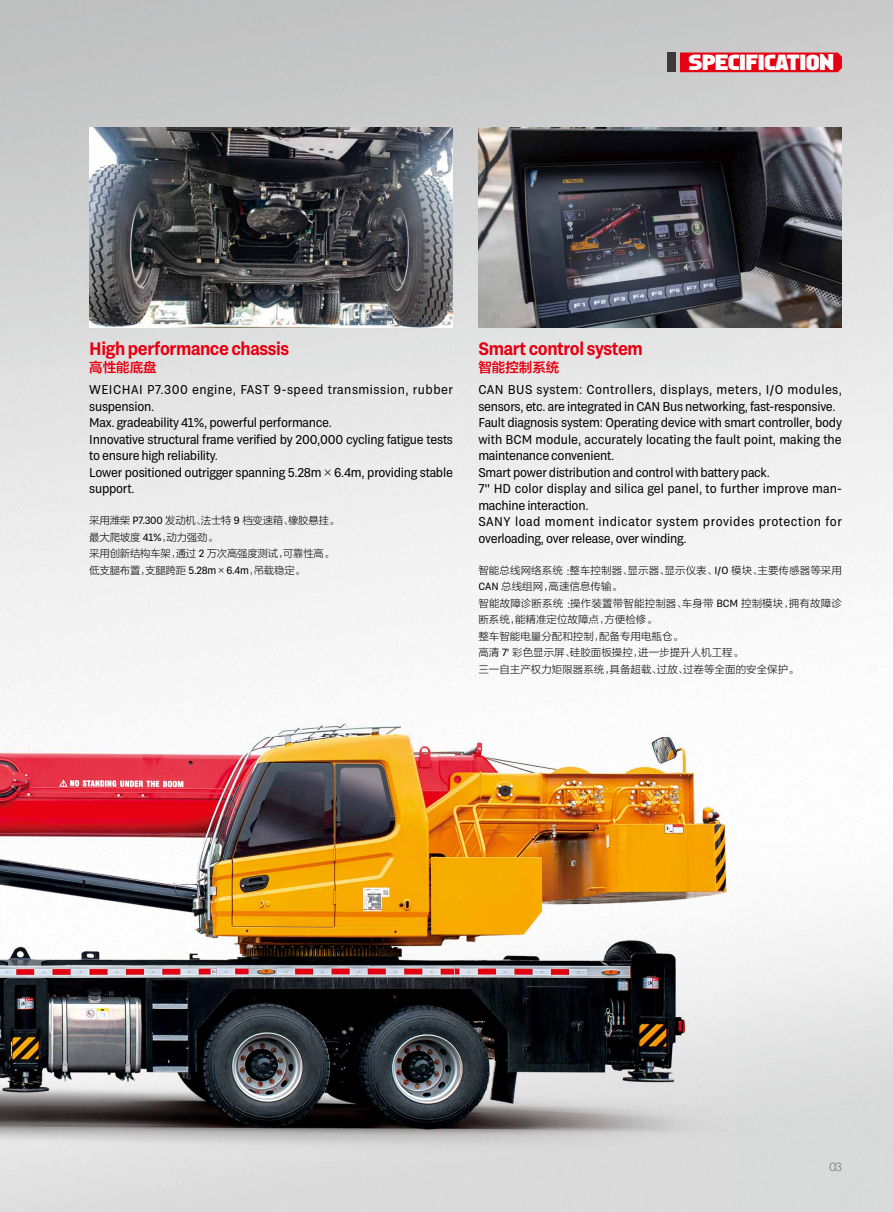
<style>
.page{position:relative;width:893px;height:1212px;background:#fff}
.page>*{position:absolute;margin:0;border:0;box-sizing:border-box;transform-origin:0 0}
.t1{font:20.1px "HF Spaceship";letter-spacing:-.03em;color:#fff}
.t2{font:600 18px "TRY Grtsk Exa";letter-spacing:-.02em;color:#e60012}
.t3{font:13.5px "FZLTZCHK GBK1 0";color:#e60012}
.t4{font:12.75px/16.5px "TRY Grtsk Exa";letter-spacing:-.02em;color:#000}
.t5{font:300 12px "Helvetica Neue";color:#727171}
.t6{font:10.5px/16.5px "FZLTKHK GBK1 0";color:#000}
.t7{font:10.5px/16.5px "FZLTKHK GBK1 0";letter-spacing:-.02em;color:#000}
.s1{font-family:"FZLTKHK GBK1 0"}
.s2{font-family:"TRY Grtsk Exa"}
</style>
<div class="page">
<img style="left:0;top:0;width:893px;height:1212px">
<img style="left:89px;top:128px;width:364px;height:199px">
<img style="left:478px;top:128px;width:364px;height:199px">
<div style="left:680px;top:53px;width:162px;height:19px;background:#e60012"></div>
<div style="left:667px;top:53px;width:9px;height:19px;background:#3e3a39"></div>
<h1 class="t1" style="left:689px;top:51px;width:147px">SPECIFICATION</h1>
<h2 class="t2" style="left:89px;top:337px;width:201px">High performance chassis</h2>
<p class="t3" style="left:89px;top:360px;width:69px">高性能底盘</p>
<p class="t4" style="left:89px;top:381px;width:365px">WEICHAI P7.300 engine, FAST 9-speed transmission, rubber suspension.<br>Max. gradeability 41%, powerful performance.<br>Innovative structural frame verified by 200,000 cycling fatigue tests to ensure high reliability.<br>Lower positioned outrigger spanning 5.28m<span class="s1">×</span>6.4m, providing stable support.</p>
<p class="t7" style="left:89px;top:512px;width:251px">采用潍柴 <span class="s2">P7.300</span> 发动机、法士特 <span class="s2">9</span> 档变速箱、橡胶悬挂。最大爬坡度 <span class="s2">41%</span>，动力强劲。<br>采用创新结构车架，通过 <span class="s2">2</span> 万次高强度测试，可靠性高。低支腿布置，支腿跨距 <span class="s2">5.28m</span>×<span class="s2">6.4m</span>，吊载稳定。</p>
<h2 class="t2" style="left:478px;top:337px;width:166px">Smart control system</h2>
<p class="t3" style="left:478px;top:360px;width:82px">智能控制系统</p>
<p class="t4" style="left:478px;top:381px;width:365px">CAN BUS system: Controllers, displays, meters, I/O modules, sensors, etc. are integrated in CAN Bus networking, fast-responsive.<br>Fault diagnosis system: Operating device with smart controller, body with BCM module, accurately locating the fault point, making the maintenance convenient.<br>Smart power distribution and control with battery pack.<br>7" HD color display and silica gel panel, to further improve man&shy;machine interaction.<br>SANY load moment indicator system provides protection for overloading, over release, over winding.</p>
<p class="t6" style="left:478px;top:562px;width:365px">智能总线网络系统：整车控制器、显示器、显示仪表、<span class="s2">I/O</span> 模块、主要传感器等采用<br><span class="s2">CAN</span> 总线组网，高速信息传输。<br>智能故障诊断系统：操作装置带智能控制器、车身带 <span class="s2">BCM</span> 控制模块，拥有故障诊断系统，能精准定位故障点，方便检修。<br>整车智能电量分配和控制，配备专用电瓶仓。<br>高清 <span class="s2">7'</span> 彩色显示屏、硅胶面板操控，进一步提升人机工程。<br>三一自主产权力矩限器系统，具备超载、过放、过卷等全面的安全保护。</p>
<p class="t5" style="left:829px;top:1157px;width:14px">03</p>
</div>
